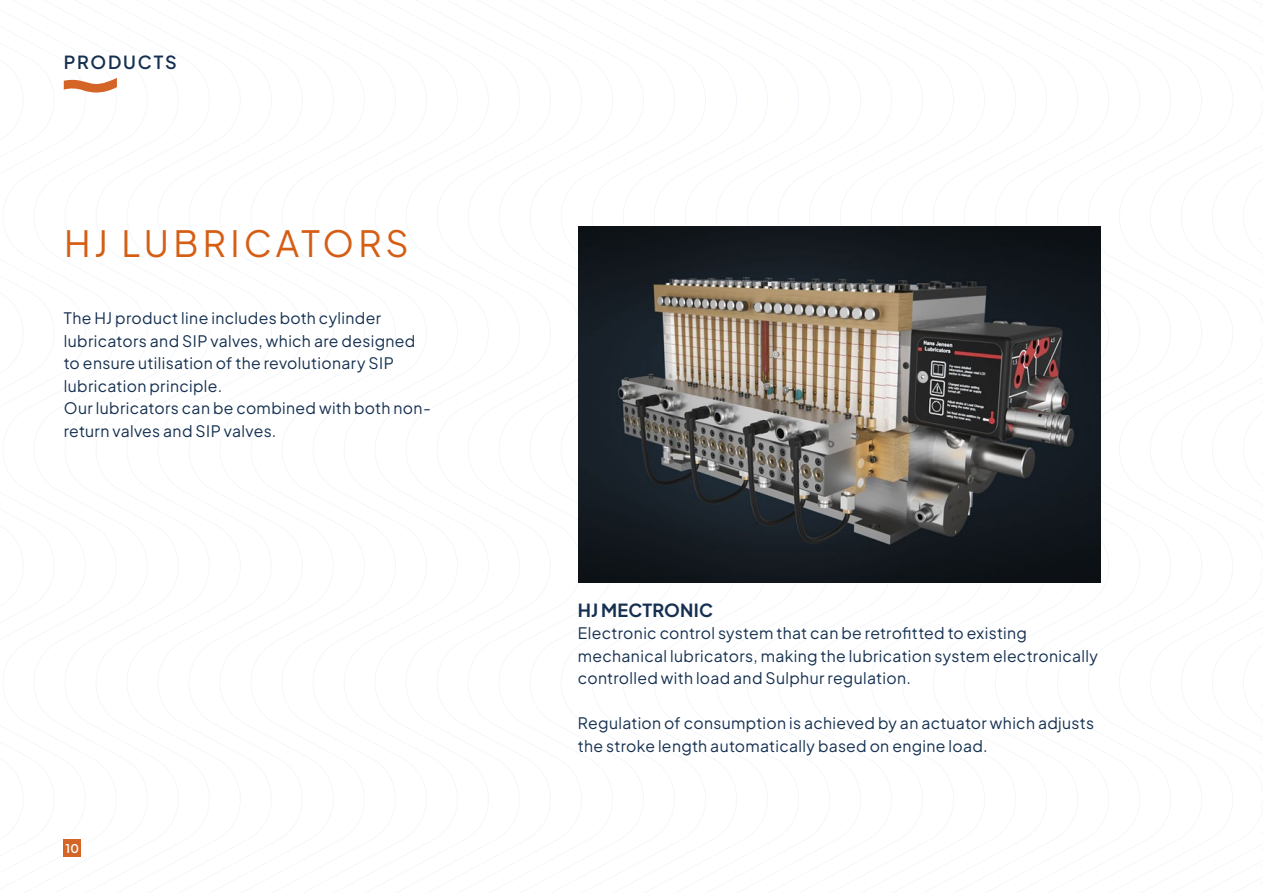
<style>
.page{position:relative;width:1263px;height:893px;background:#fff}
.page>*{position:absolute;margin:0;border:0;box-sizing:border-box;transform-origin:0 0}
.Title_2__regular{font:36px "Plus Jakarta Sans";letter-spacing:.11em;color:#d55e14}
.Title_5{font:700 18px "Plus Jakarta Sans";letter-spacing:.01em;color:#153050}
.t1{font:600 18px "Plus Jakarta Sans";letter-spacing:.1em;color:#153050}
.Body{font:15.75px/22.5px "Plus Jakarta Sans";letter-spacing:.02em;color:#153050}
.Page_no{font:600 12px "Plus Jakarta Sans";color:#fff}
</style>
<div class="page">
<svg style="left:1097px;top:3px;width:31px;height:890px"></svg>
<svg style="left:1159px;top:3px;width:31px;height:890px"></svg>
<svg style="left:1190px;top:3px;width:31px;height:890px"></svg>
<svg style="left:1221px;top:0;width:42px;height:893px"></svg>
<svg style="left:64px;top:78px;width:53px;height:15px"></svg>
<img style="left:578px;top:226px;width:522px;height:356px">
<div style="left:64px;top:840px;width:17px;height:17px;background:#d56526"></div>
<p class="t1" style="left:64px;top:46px;width:114px">PRODUCTS</p>
<p class="Title_2__regular" style="left:64px;top:214px;width:346px">HJ LUBRICATORS</p>
<p class="Body" style="left:64px;top:305px;width:353px">The HJ product line includes both cylinder lubricators and SIP valves, which are designed to ensure utilisation of the revolutionary SIP lubrication principle.</p>
<p class="Body" style="left:64px;top:395px;width:369px">Our lubricators can be combined with both non&shy;return valves and SIP valves.</p>
<p class="Page_no" style="left:66px;top:838px;width:15px">10</p>
<p class="Title_5" style="left:578px;top:595px;width:137px">HJ MECTRONIC</p>
<p class="Body" style="left:578px;top:620px;width:522px">Electronic control system that can be retrofitted to existing mechanical lubricators, making the lubrication system electronically controlled with load and Sulphur regulation.</p>
<p class="Body" style="left:578px;top:710px;width:518px">Regulation of consumption is achieved by an actuator which adjusts the stroke length automatically based on engine load.</p>
</div>
